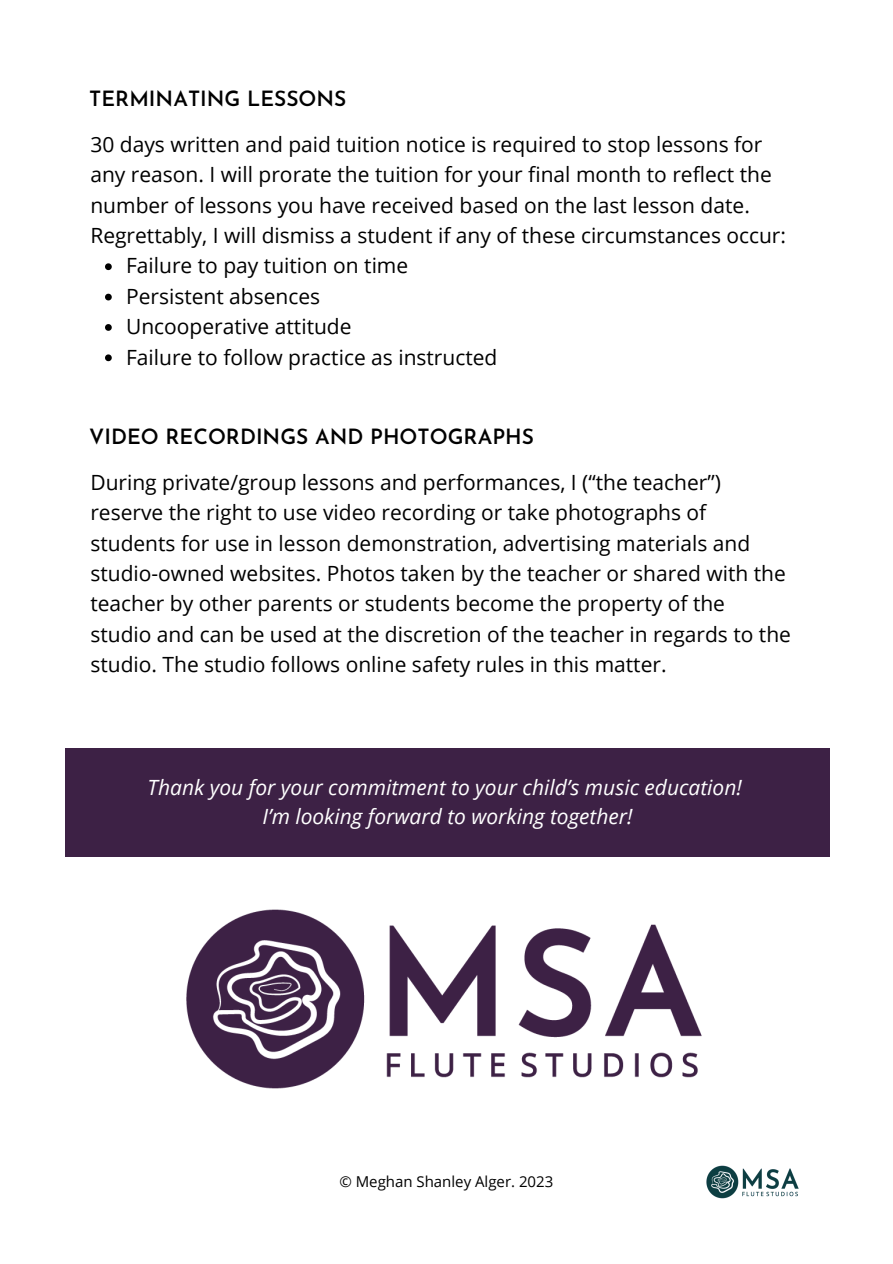
<style>
.page{position:relative;width:893px;height:1264px;background:#fff}
.page>*{position:absolute;margin:0;border:0;box-sizing:border-box;transform-origin:0 0}
.t1{font:21px/30.3px "Open Sans";color:#000}
.t2{font:italic 21px/29.2px "Open Sans";color:#fff;text-align:center}
.t3{font:600 21px "Josefin Sans";color:#000}
.t4{font:15px "Open Sans";color:#000}
</style>
<div class="page">
<img style="left:706px;top:1165px;width:93px;height:34px">
<div style="left:65px;top:747px;width:764px;height:109px;background:#3d2145"></div>
<img style="left:156px;top:856px;width:580px;height:233px">
<svg style="left:105px;top:263px;width:7px;height:7px"></svg>
<svg style="left:105px;top:294px;width:7px;height:6px"></svg>
<svg style="left:105px;top:324px;width:7px;height:7px"></svg>
<svg style="left:105px;top:354px;width:7px;height:7px"></svg>
<p class="t3" style="left:89px;top:90px;width:259px">TERMINATING LESSONS</p>
<p class="t1" style="left:90px;top:129px;width:697px">30 days written and paid tuition notice is required to stop lessons for any reason. I will prorate the tuition for your final month to reflect the number of lessons you have received based on the last lesson date.<br>Regrettably, I will dismiss a student if any of these circumstances occur:</p>
<p class="t1" style="left:126px;top:250px;width:373px">Failure to pay tuition on time<br>Persistent absences<br>Uncooperative attitude<br>Failure to follow practice as instructed</p>
<p class="t3" style="left:89px;top:428px;width:446px">VIDEO RECORDINGS AND PHOTOGRAPHS</p>
<p class="t1" style="left:90px;top:466px;width:702px">During private/group lessons and performances, I (“the teacher”) reserve the right to use video recording or take photographs of students for use in lesson demonstration, advertising materials and studio-owned websites. Photos taken by the teacher or shared with the teacher by other parents or students become the property of the studio and can be used at the discretion of the teacher in regards to the studio. The studio follows online safety rules in this matter.</p>
<p class="t2" style="left:148px;top:772px;width:595px">Thank you for your commitment to your child’s music education!<br>I’m looking forward to working together!</p>
<p class="t4" style="left:339px;top:1171px;width:215px">© Meghan Shanley Alger. 2023</p>
</div>
